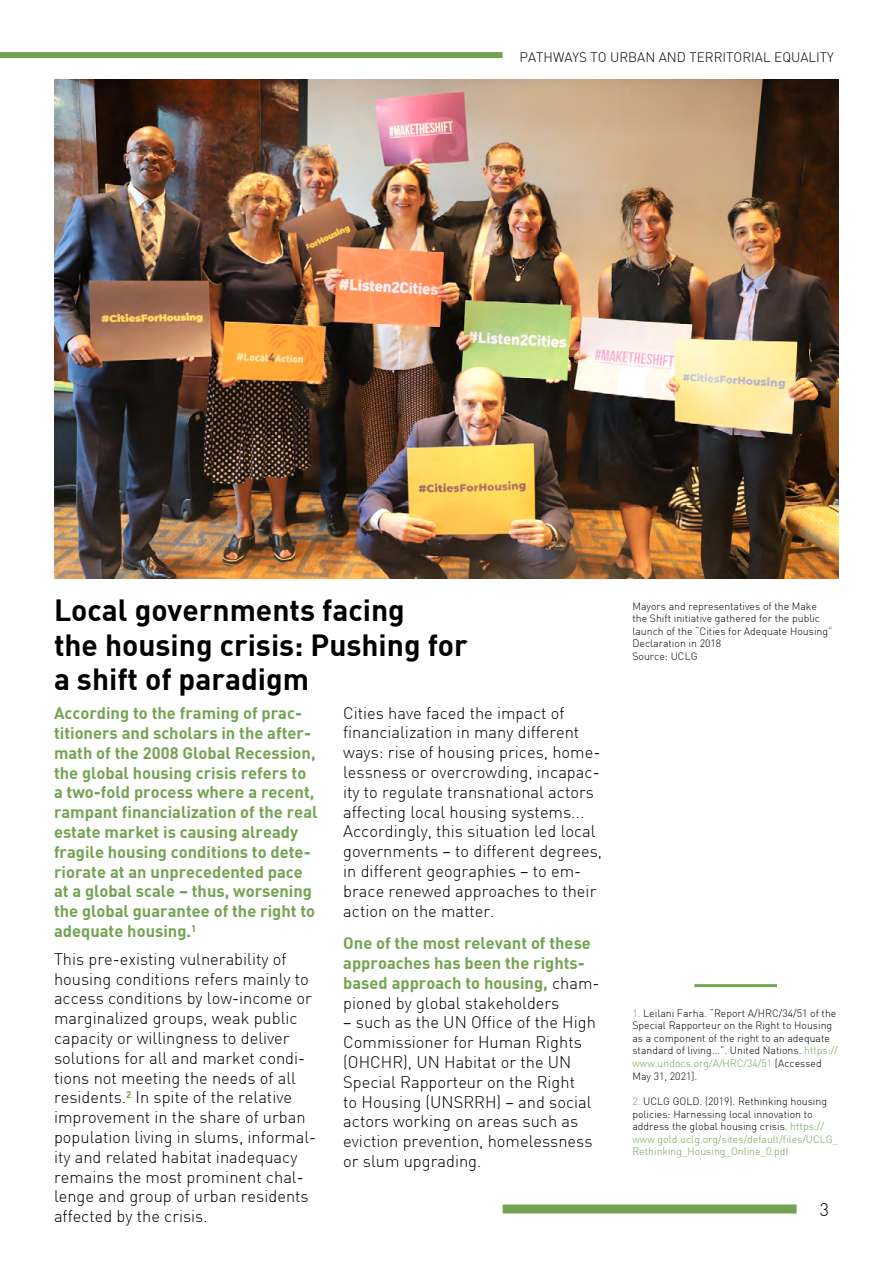
<style>
.page{position:relative;width:893px;height:1263px;background:#fff}
.page>*{position:absolute;margin:0;border:0;box-sizing:border-box;transform-origin:0 0}
.t1{font:700 30px/34.5px "DIN";color:#000}
.t2{font:300 18px "DIN";color:#000}
.t3{font:300 16.5px/19.8px "DIN";color:#000}
.t4{font:700 16.5px/19.8px "DIN";color:#73a352}
.t5{font:300 13.5px "DIN";color:#000}
.t6{font:300 10.5px/12.6px "DIN";color:#000}
.s1{font-weight:300;color:#000}
.s2{color:#73a352}
</style>
<div class="page">
<div style="left:0;top:52px;width:503px;height:6px;background:#73a352"></div>
<div style="left:503px;top:1204px;width:294px;height:9px;background:#73a352"></div>
<hr style="left:694px;top:984px;width:83px;height:3px;background:#73a352">
<img style="left:54px;top:79px;width:785px;height:499px">
<p class="t5" style="left:520px;top:49px;width:316px">PATHWAYS TO URBAN AND TERRITORIAL EQUALITY</p>
<h1 class="t1" style="left:54px;top:592px;width:415px">Local governments facing<br>the housing crisis: Pushing for a shift of paradigm</h1>
<p class="t6" style="left:632px;top:599px;width:202px">Mayors and representatives of the Make the Shift initiative gathered for the public launch of the “Cities for Adequate Housing”<br>Declaration in 2018<br>Source: UCLG</p>
<p class="t4" style="left:54px;top:703px;width:265px">According to the framing of prac&shy;titioners and scholars in the after&shy;math of the 2008 Global Recession, the global housing crisis refers to a two-fold process where a recent, rampant financialization of the real estate market is causing already fragile housing conditions to dete&shy;riorate at an unprecedented pace at a global scale – thus, worsening the global guarantee of the right to adequate housing.<sup>1</sup></p>
<p class="t3" style="left:54px;top:949px;width:264px">This pre-existing vulnerability of housing conditions refers mainly to access conditions by low-income or marginalized groups, weak public capacity or willingness to deliver solutions for all and market condi&shy;tions not meeting the needs of all residents.<sup>2</sup> In spite of the relative improvement in the share of urban population living in slums, informal&shy;ity and related habitat inadequacy remains the most prominent chal&shy;lenge and group of urban residents affected by the crisis.</p>
<p class="t3" style="left:343px;top:702px;width:260px">Cities have faced the impact of financialization in many different ways: rise of housing prices, home&shy;lessness or overcrowding, incapac&shy;ity to regulate transnational actors affecting local housing systems...<br>Accordingly, this situation led local governments – to different degrees, in different geographies – to em&shy;brace renewed approaches to their action on the matter.</p>
<p class="t4" style="left:343px;top:932px;width:258px">One of the most relevant of these approaches has been the rights&shy;based approach to housing, <span class="s1">cham&shy;pioned by global stakeholders</span></p>
<p class="t3" style="left:343px;top:1012px;width:254px">– such as the UN Office of the High<br>Commissioner for Human Rights (OHCHR), UN Habitat or the UN<br>Special Rapporteur on the Right<br>to Housing (UNSRRH) – and social actors working on areas such as eviction prevention, homelessness or slum upgrading.</p>
<p class="t6" style="left:632px;top:1006px;width:207px"><span class="s2">1.</span> Leilani Farha. “Report A/HRC/34/51 of the Special Rapporteur on the Right to Housing as a component of the right to an adequate standard of living...”. United Nations. <span class="s2">https:// www.undocs.org/A/HRC/34/51</span> [Accessed May 31, 2021].</p>
<p class="t6" style="left:632px;top:1095px;width:207px"><span class="s2">2.</span> UCLG GOLD. (2019). Rethinking housing policies: Harnessing local innovation to address the global housing crisis. <span class="s2">https:// www.gold.uclg.org/sites/default/files/UCLG_ Rethinking_Housing_Online_0.pdf</span></p>
<p class="t2" style="left:820px;top:1198px;width:11px">3</p>
</div>
